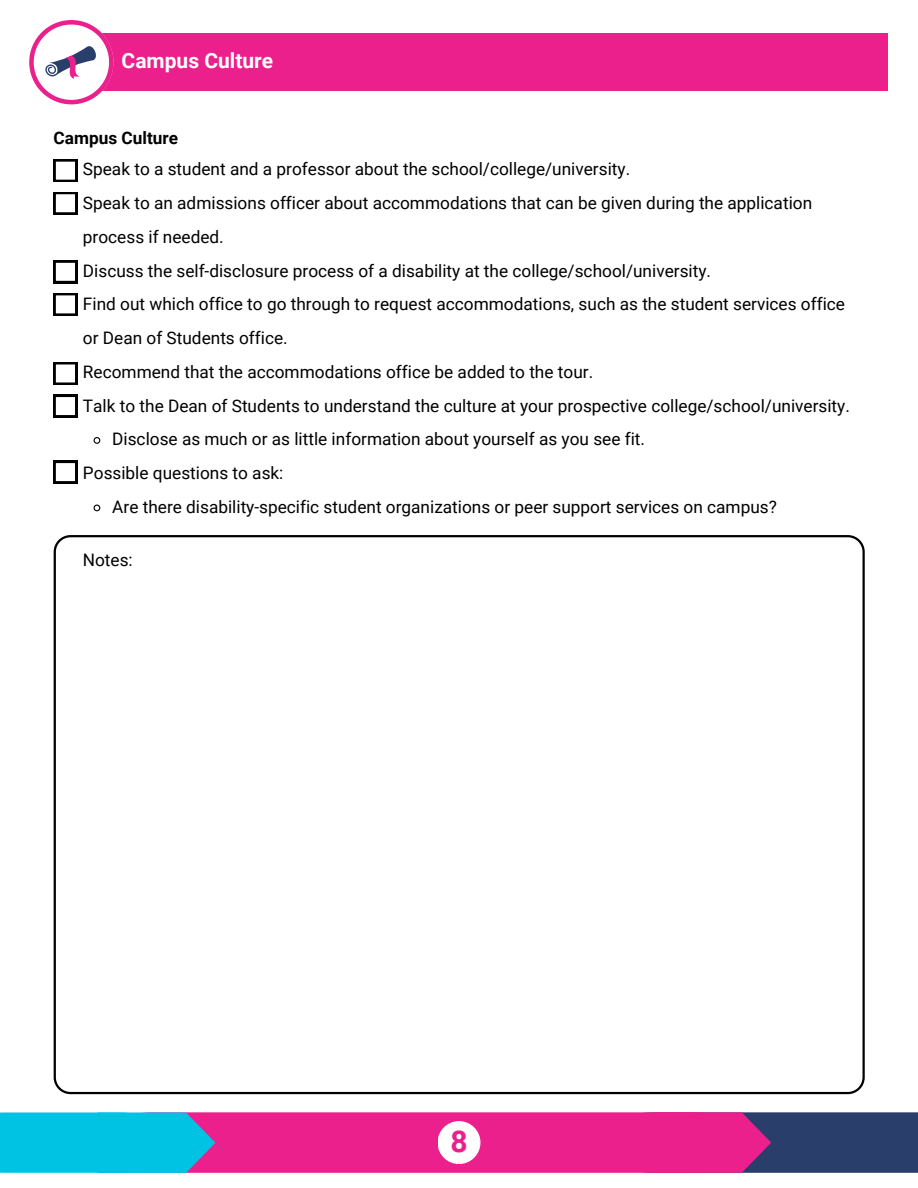
<style>
.page{position:relative;width:918px;height:1188px;background:#fff}
.page>*{position:absolute;margin:0;border:0;box-sizing:border-box;transform-origin:0 0}
.t1{font:700 30px "Roboto";color:#eb208d}
.t2{font:700 21px "Roboto";color:#fff}
.t3{font:17.25px/33.8px "Roboto";color:#000}
.t4{font:700 17.25px "Roboto";color:#000}
</style>
<div class="page">
<svg style="left:93px;top:437px;width:8px;height:7px"></svg>
<svg style="left:93px;top:504px;width:8px;height:8px"></svg>
<div style="left:54px;top:159px;width:24px;height:23px;background:#000"></div>
<svg style="left:55px;top:161px;width:20px;height:19px"></svg>
<div style="left:54px;top:192px;width:24px;height:22px;background:#000"></div>
<svg style="left:55px;top:194px;width:20px;height:19px"></svg>
<div style="left:54px;top:261px;width:24px;height:22px;background:#000"></div>
<svg style="left:55px;top:262px;width:20px;height:19px"></svg>
<div style="left:54px;top:293px;width:24px;height:23px;background:#000"></div>
<svg style="left:55px;top:295px;width:20px;height:19px"></svg>
<div style="left:54px;top:395px;width:24px;height:22px;background:#000"></div>
<svg style="left:55px;top:397px;width:20px;height:19px"></svg>
<svg style="left:54px;top:535px;width:811px;height:559px"></svg>
<div style="left:54px;top:461px;width:24px;height:22px;background:#000"></div>
<svg style="left:55px;top:463px;width:20px;height:19px"></svg>
<div style="left:54px;top:362px;width:24px;height:23px;background:#000"></div>
<svg style="left:55px;top:364px;width:20px;height:19px"></svg>
<svg style="left:0;top:1112px;width:918px;height:61px;background:#944b9b"></svg>
<div style="left:438px;top:1121px;width:42px;height:43px;background:#fff;border-radius:50%"></div>
<div style="left:90px;top:33px;width:798px;height:58px;background:#eb208d"></div>
<svg style="left:29px;top:20px;width:85px;height:84px"></svg>
<p class="t2" style="left:122px;top:49px;width:153px">Campus Culture</p>
<p class="t4" style="left:54px;top:128px;width:126px">Campus Culture</p>
<p class="t3" style="left:83px;top:153px;width:549px">Speak to a student and a professor about the school/college/university.</p>
<p class="t3" style="left:83px;top:186px;width:731px">Speak to an admissions officer about accommodations that can be given during the application process if needed.</p>
<p class="t3" style="left:83px;top:254px;width:630px">Discuss the self-disclosure process of a disability at the college/school/university.</p>
<p class="t3" style="left:83px;top:288px;width:764px">Find out which office to go through to request accommodations, such as the student services office or Dean of Students office.</p>
<p class="t3" style="left:83px;top:355px;width:512px">Recommend that the accommodations office be added to the tour.</p>
<p class="t3" style="left:83px;top:389px;width:768px">Talk to the Dean of Students to understand the culture at your prospective college/school/university.</p>
<p class="t3" style="left:112px;top:423px;width:534px">Disclose as much or as little information about yourself as you see fit.</p>
<p class="t3" style="left:83px;top:456px;width:202px">Possible questions to ask:</p>
<p class="t3" style="left:112px;top:490px;width:666px">Are there disability-specific student organizations or peer support services on campus?</p>
<p class="t3" style="left:83px;top:543px;width:51px">Notes:</p>
<p class="t1" style="left:450px;top:1124px;width:19px">8</p>
</div>
